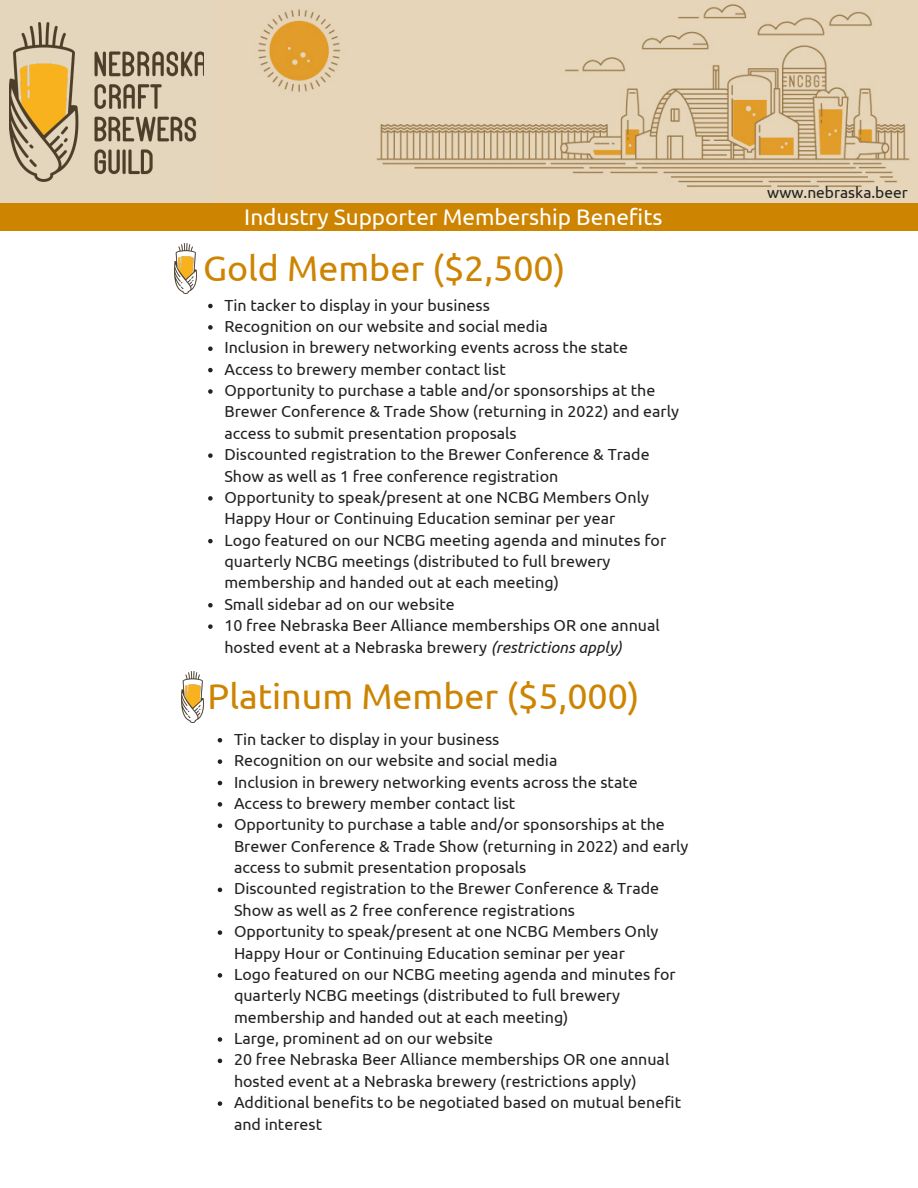
<style>
.page{position:relative;width:918px;height:1188px;background:#fff}
.page>*{position:absolute;margin:0;border:0;box-sizing:border-box;transform-origin:0 0}
.t1{font:35.85px "Ubuntu";color:#cd8400}
.t2{font:22.5px "Ubuntu";color:#fff}
.t3{font:16.05px/21.3px "Ubuntu";color:#222}
.t4{font:15.6px "Ubuntu";color:#222}
.s1{font-style:italic}
</style>
<div class="page">
<img style="left:215px;top:0;width:703px;height:203px">
<div style="left:0;top:0;width:215px;height:204px;background:#e4d5bd"></div>
<img style="left:9px;top:23px;width:195px;height:158px">
<div style="left:0;top:203px;width:918px;height:27px;background:#cd8400"></div>
<svg style="left:208px;top:304px;width:5px;height:4px"></svg>
<svg style="left:208px;top:325px;width:5px;height:5px"></svg>
<svg style="left:208px;top:347px;width:5px;height:4px"></svg>
<svg style="left:208px;top:368px;width:5px;height:4px"></svg>
<svg style="left:208px;top:389px;width:5px;height:5px"></svg>
<svg style="left:208px;top:453px;width:5px;height:5px"></svg>
<svg style="left:208px;top:496px;width:5px;height:5px"></svg>
<svg style="left:208px;top:539px;width:5px;height:4px"></svg>
<svg style="left:208px;top:603px;width:5px;height:5px"></svg>
<svg style="left:208px;top:624px;width:5px;height:5px"></svg>
<img style="left:181px;top:672px;width:23px;height:50px">
<svg style="left:218px;top:738px;width:4px;height:5px"></svg>
<svg style="left:218px;top:759px;width:4px;height:5px"></svg>
<svg style="left:218px;top:781px;width:4px;height:4px"></svg>
<svg style="left:218px;top:802px;width:4px;height:5px"></svg>
<svg style="left:218px;top:824px;width:4px;height:4px"></svg>
<svg style="left:218px;top:888px;width:4px;height:4px"></svg>
<svg style="left:218px;top:930px;width:4px;height:5px"></svg>
<svg style="left:218px;top:973px;width:4px;height:5px"></svg>
<svg style="left:218px;top:1037px;width:4px;height:5px"></svg>
<svg style="left:218px;top:1059px;width:4px;height:4px"></svg>
<svg style="left:218px;top:1101px;width:4px;height:5px"></svg>
<img style="left:174px;top:243px;width:23px;height:51px">
<p class="t2" style="left:244px;top:204px;width:420px">Industry Supporter Membership Benefits</p>
<p class="t1" style="left:203px;top:247px;width:364px">Gold Member ($2,500)</p>
<p class="t3" style="left:224px;top:294px;width:267px">Tin tacker to display in your business</p>
<p class="t3" style="left:224px;top:315px;width:325px">Recognition on our website and social media</p>
<p class="t3" style="left:224px;top:337px;width:405px">Inclusion in brewery networking events across the state</p>
<p class="t3" style="left:224px;top:358px;width:283px">Access to brewery member contact list</p>
<p class="t3" style="left:224px;top:379px;width:456px">Opportunity to purchase a table and/or sponsorships at the<br>Brewer Conference &amp; Trade Show (returning in 2022) and early access to submit presentation proposals</p>
<p class="t3" style="left:224px;top:444px;width:427px">Discounted registration to the Brewer Conference &amp; Trade<br>Show as well as 1 free conference registration</p>
<p class="t3" style="left:224px;top:486px;width:426px">Opportunity to speak/present at one NCBG Members Only<br>Happy Hour or Continuing Education seminar per year</p>
<p class="t3" style="left:224px;top:529px;width:443px">Logo featured on our NCBG meeting agenda and minutes for quarterly NCBG meetings (distributed to full brewery membership and handed out at each meeting)</p>
<p class="t3" style="left:224px;top:593px;width:232px">Small sidebar ad on our website</p>
<p class="t3" style="left:224px;top:615px;width:437px">10 free Nebraska Beer Alliance memberships OR one annual hosted event at a Nebraska brewery <span class="s1">(restrictions apply)</span></p>
<p class="t1" style="left:208px;top:676px;width:433px">Platinum Member ($5,000)</p>
<p class="t3" style="left:234px;top:728px;width:267px">Tin tacker to display in your business</p>
<p class="t3" style="left:234px;top:750px;width:325px">Recognition on our website and social media</p>
<p class="t3" style="left:234px;top:771px;width:405px">Inclusion in brewery networking events across the state</p>
<p class="t3" style="left:234px;top:792px;width:283px">Access to brewery member contact list</p>
<p class="t3" style="left:234px;top:814px;width:456px">Opportunity to purchase a table and/or sponsorships at the<br>Brewer Conference &amp; Trade Show (returning in 2022) and early access to submit presentation proposals</p>
<p class="t3" style="left:234px;top:878px;width:427px">Discounted registration to the Brewer Conference &amp; Trade<br>Show as well as 2 free conference registrations</p>
<p class="t3" style="left:234px;top:921px;width:426px">Opportunity to speak/present at one NCBG Members Only<br>Happy Hour or Continuing Education seminar per year</p>
<p class="t3" style="left:234px;top:963px;width:443px">Logo featured on our NCBG meeting agenda and minutes for quarterly NCBG meetings (distributed to full brewery membership and handed out at each meeting)</p>
<p class="t3" style="left:234px;top:1027px;width:261px">Large, prominent ad on our website</p>
<p class="t3" style="left:234px;top:1049px;width:437px">20 free Nebraska Beer Alliance memberships OR one annual hosted event at a Nebraska brewery (restrictions apply)</p>
<p class="t3" style="left:234px;top:1092px;width:449px">Additional benefits to be negotiated based on mutual benefit and interest</p>
<p class="t4" style="left:767px;top:183px;width:142px">www.nebraska.beer</p>
</div>
